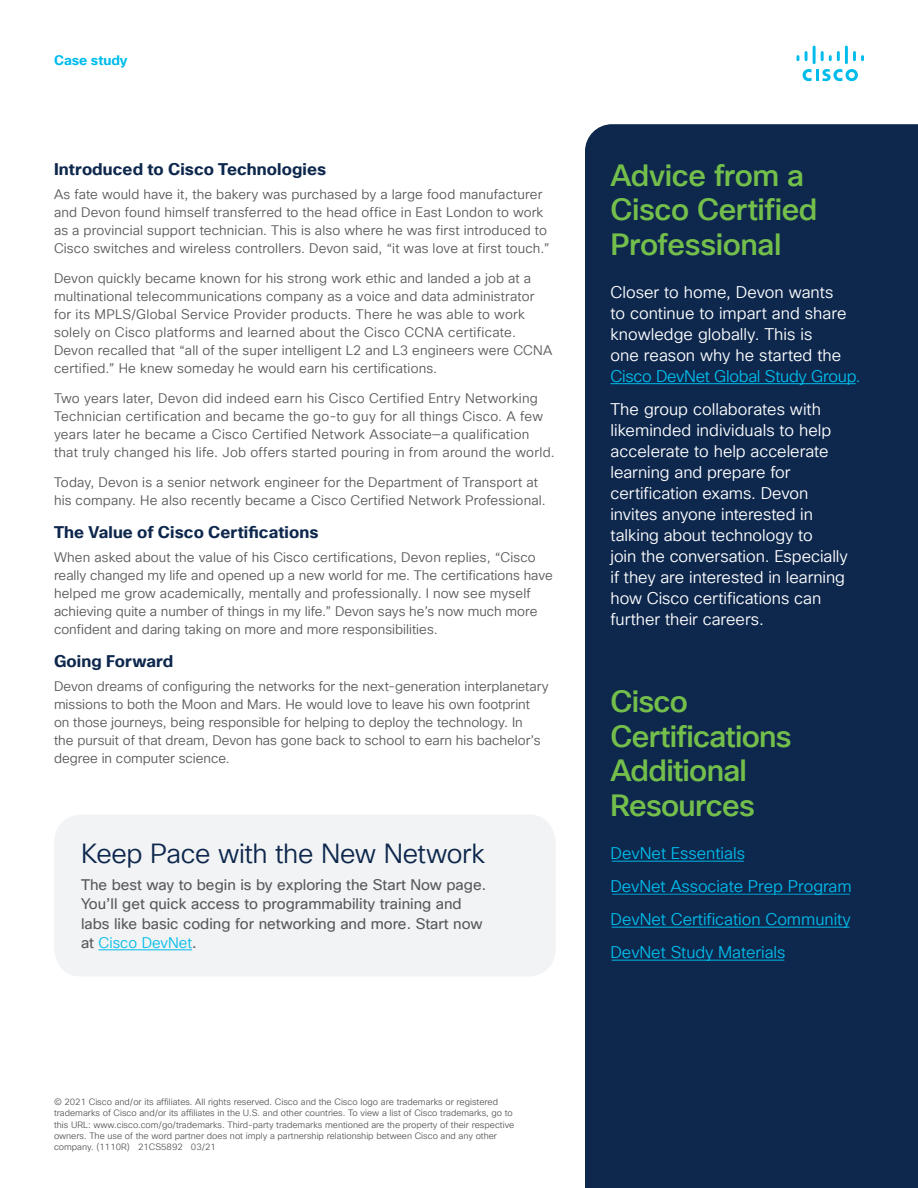
<style>
.page{position:relative;width:918px;height:1188px;background:#fff}
.page>*{position:absolute;margin:0;border:0;box-sizing:border-box;transform-origin:0 0}
.t1{font:500 30px/34.5px "Cisco Sans TT";letter-spacing:-.02em;color:#74bf4b}
.t2{font:27px "Cisco Sans TT Light";letter-spacing:-.015em;color:#0d274d}
.t3{font:16.5px/21px "Cisco Sans TT Light";color:#fff}
.t4{font:16.5px/33px "Cisco Sans TT Light";letter-spacing:-.005em;color:#00bceb}
.t5{font:700 16.5px "Cisco Sans TT";letter-spacing:.005em;color:#0d274d}
.t6{font:15px/19.5px "Cisco Sans TT";color:#58595b}
.t7{font:15px "Cisco Sans TT Light";color:#00bceb}
.t8{font:13.5px/18px "Cisco Sans TT Light";letter-spacing:.01em;color:#58595b}
.t9{font:700 13.5px "Cisco Sans TT";color:#00bceb}
.t10{font:9px/11.2px "Cisco Sans TT Light";color:#58595b}
.s1{font-family:"Cisco Sans TT";color:#58595b}
</style>
<div class="page">
<svg style="left:803px;top:69px;width:55px;height:12px"></svg>
<svg style="left:797px;top:55px;width:2px;height:6px"></svg>
<svg style="left:805px;top:51px;width:3px;height:10px"></svg>
<hr style="left:813px;top:46px;width:3px;height:18px;background:#00bceb">
<svg style="left:821px;top:51px;width:19px;height:10px"></svg>
<hr style="left:845px;top:46px;width:3px;height:18px;background:#00bceb">
<svg style="left:853px;top:51px;width:11px;height:10px"></svg>
<div style="left:585px;top:124px;width:333px;height:1064px;background:#0d274d"></div>
<hr style="left:610px;top:383px;width:246px;height:1px;background:#00bceb">
<hr style="left:612px;top:960px;width:172px;height:1px;background:#00bceb">
<hr style="left:612px;top:927px;width:238px;height:1px;background:#00bceb">
<hr style="left:612px;top:894px;width:238px;height:1px;background:#00bceb">
<hr style="left:612px;top:861px;width:132px;height:1px;background:#00bceb">
<div style="left:54px;top:815px;width:501px;height:161px;background:#f2f3f4"></div>
<hr style="left:99px;top:950px;width:93px;height:1px;background:#00bceb">
<p class="t9" style="left:54px;top:51px;width:75px">Case study</p>
<p class="t5" style="left:54px;top:158px;width:274px">Introduced to Cisco Technologies</p>
<p class="t8" style="left:54px;top:186px;width:497px">As fate would have it, the bakery was purchased by a large food manufacturer and Devon found himself transferred to the head office in East London to work as a provincial support technician. This is also where he was first introduced to Cisco switches and wireless controllers. Devon said, “it was love at first touch.”</p>
<p class="t8" style="left:54px;top:270px;width:500px">Devon quickly became known for his strong work ethic and landed a job at a multinational telecommunications company as a voice and data administrator for its MPLS/Global Service Provider products. There he was able to work solely on Cisco platforms and learned about the Cisco CCNA certificate.<br>Devon recalled that “all of the super intelligent L2 and L3 engineers were CCNA certified.” He knew someday he would earn his certifications.</p>
<p class="t8" style="left:54px;top:390px;width:502px">Two years later, Devon did indeed earn his Cisco Certified Entry Networking Technician certification and became the go-to guy for all things Cisco. A few years later he became a Cisco Certified Network Associate—a qualification that truly changed his life. Job offers started pouring in from around the world.</p>
<p class="t8" style="left:54px;top:474px;width:493px">Today, Devon is a senior network engineer for the Department of Transport at his company. He also recently became a Cisco Certified Network Professional.</p>
<p class="t5" style="left:54px;top:521px;width:266px">The Value of Cisco Certifications</p>
<p class="t8" style="left:54px;top:549px;width:500px">When asked about the value of his Cisco certifications, Devon replies, “Cisco really changed my life and opened up a new world for me. The certifications have helped me grow academically, mentally and professionally. I now see myself achieving quite a number of things in my life.” Devon says he’s now much more confident and daring taking on more and more responsibilities.</p>
<p class="t5" style="left:54px;top:650px;width:121px">Going Forward</p>
<p class="t8" style="left:54px;top:678px;width:496px">Devon dreams of configuring the networks for the next-generation interplanetary missions to both the Moon and Mars. He would love to leave his own footprint on those journeys, being responsible for helping to deploy the technology. In<br>the pursuit of that dream, Devon has gone back to school to earn his bachelor’s degree in computer science.</p>
<h2 class="t2" style="left:81px;top:836px;width:405px">Keep Pace with the New Network</h2>
<p class="t6" style="left:81px;top:875px;width:407px">The best way to begin is by exploring the Start Now page.<br>You’ll get quick access to programmability training and labs like basic coding for networking and more. Start now</p>
<p class="t7" style="left:81px;top:933px;width:117px"><span class="s1">at</span> Cisco DevNet<span class="s1">.</span></p>
<p class="t10" style="left:54px;top:1097px;width:462px">© 2021 Cisco and/or its affiliates. All rights reserved. Cisco and the Cisco logo are trademarks or registered trademarks of Cisco and/or its affiliates in the U.S. and other countries. To view a list of Cisco trademarks, go to this URL: www.cisco.com/go/trademarks. Third-party trademarks mentioned are the property of their respective owners. The use of the word partner does not imply a partnership relationship between Cisco and any other company. (1110R) 21CS5892 03/21</p>
<h1 class="t1" style="left:610px;top:159px;width:209px">Advice from a<br>Cisco Certified<br>Professional</h1>
<p class="t3" style="left:610px;top:282px;width:238px">Closer to home, Devon wants to continue to impart and share knowledge globally. This is<br>one reason why he started the</p>
<p class="t4" style="left:610px;top:360px;width:252px">Cisco DevNet Global Study Group.</p>
<p class="t3" style="left:610px;top:399px;width:239px">The group collaborates with likeminded individuals to help accelerate to help accelerate learning and prepare for certification exams. Devon invites anyone interested in talking about technology to<br>join the conversation. Especially if they are interested in learning how Cisco certifications can further their careers.</p>
<h1 class="t1" style="left:610px;top:685px;width:183px">Cisco<br>Certifications<br>Additional<br>Resources</h1>
<p class="t4" style="left:611px;top:838px;width:243px">DevNet Essentials<br>DevNet Associate Prep Program<br>DevNet Certification Community<br>DevNet Study Materials</p>
</div>
